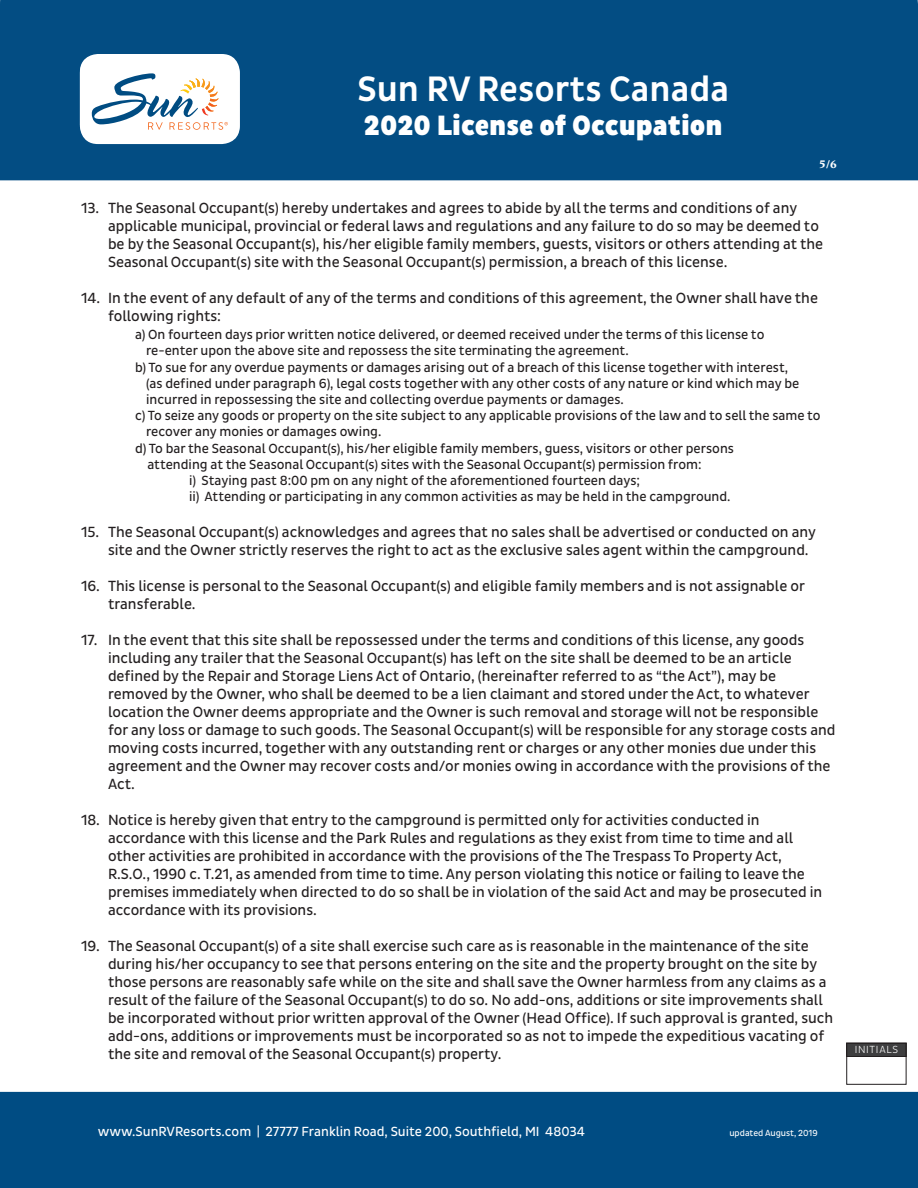
<style>
.page{position:relative;width:918px;height:1188px;background:#fff}
.page>*{position:absolute;margin:0;border:0;box-sizing:border-box;transform-origin:0 0}
.t1{font:500 36px "Pluto Sans Cond";color:#fff}
.t2{font:900 28.5px "Pluto Sans Cond";color:#fff}
.t3{font:15px/18px "Pluto Sans Cond";color:#231f20}
.t4{font:13.5px "Pluto Sans Cond";color:#231f20}
.t5{font:13.5px "Pluto Sans Cond";color:#fff}
.t6{font:700 12px "Meridien LT Std";color:#fff}
.t7{font:300 10.5px "Pluto Sans Cond";letter-spacing:.07em;color:#fff}
.t8{font:9px "Pluto Sans Cond";color:#fff}
</style>
<div class="page">
<div style="left:0;top:1092px;width:918px;height:96px;background:#004c83"></div>
<div style="left:0;top:0;width:918px;height:180px;background:#034d83"></div>
<div style="left:80px;top:54px;width:160px;height:89px;background:#fff;border-radius:18px"></div>
<div style="left:80px;top:56px;width:160px;height:88px;background:#fff;border-radius:18px"></div>
<svg style="left:92px;top:73px;width:136px;height:57px"></svg>
<div style="left:847px;top:1043px;width:59px;height:13px;background:#3e3e3f"></div>
<div style="left:846px;top:1043px;width:60px;height:14px;border:1px solid #231f20"></div>
<div style="left:847px;top:1043px;width:59px;height:42px;border:1px solid #231f20"></div>
<h1 class="t1" style="left:357px;top:68px;width:373px">Sun RV Resorts Canada</h1>
<h2 class="t2" style="left:364px;top:109px;width:360px">2020 License of Occupation</h2>
<p class="t6" style="left:819px;top:157px;width:19px">5/6</p>
<p class="t3" style="left:108px;top:199px;width:717px;text-indent:-27px">13. The Seasonal Occupant(s) hereby undertakes and agrees to abide by all the terms and conditions of any applicable municipal, provincial or federal laws and regulations and any failure to do so may be deemed to be by the Seasonal Occupant(s), his/her eligible family members, guests, visitors or others attending at the Seasonal Occupant(s) site with the Seasonal Occupant(s) permission, a breach of this license.</p>
<p class="t3" style="left:108px;top:289px;width:712px;text-indent:-27px">14. In the event of any default of any of the terms and conditions of this agreement, the Owner shall have the following rights:</p>
<p class="t4" style="left:135px;top:327px;width:631px">a) On fourteen days prior written notice delivered, or deemed received under the terms of this license to</p>
<p class="t4" style="left:146px;top:343px;width:484px">re-enter upon the above site and repossess the site terminating the agreement.</p>
<p class="t4" style="left:135px;top:359px;width:655px">b) To sue for any overdue payments or damages arising out of a breach of this license together with interest,</p>
<p class="t4" style="left:146px;top:376px;width:655px">(as defined under paragraph 6), legal costs together with any other costs of any nature or kind which may be</p>
<p class="t4" style="left:146px;top:392px;width:479px">incurred in repossessing the site and collecting overdue payments or damages.</p>
<p class="t4" style="left:135px;top:408px;width:687px">c) To seize any goods or property on the site subject to any applicable provisions of the law and to sell the same to</p>
<p class="t4" style="left:146px;top:424px;width:237px">recover any monies or damages owing.</p>
<p class="t4" style="left:135px;top:440px;width:601px">d) To bar the Seasonal Occupant(s), his/her eligible family members, guess, visitors or other persons</p>
<p class="t4" style="left:147px;top:457px;width:556px">attending at the Seasonal Occupant(s) sites with the Seasonal Occupant(s) permission from:</p>
<p class="t4" style="left:189px;top:473px;width:453px">i) Staying past 8:00 pm on any night of the aforementioned fourteen days;</p>
<p class="t4" style="left:189px;top:489px;width:543px">ii) Attending or participating in any common activities as may be held in the campground.</p>
<p class="t3" style="left:108px;top:523px;width:710px;text-indent:-27px">15. The Seasonal Occupant(s) acknowledges and agrees that no sales shall be advertised or conducted on any site and the Owner strictly reserves the right to act as the exclusive sales agent within the campground.</p>
<p class="t3" style="left:108px;top:577px;width:698px;text-indent:-27px">16. This license is personal to the Seasonal Occupant(s) and eligible family members and is not assignable or transferable.</p>
<p class="t3" style="left:108px;top:631px;width:729px;text-indent:-27px">17. In the event that this site shall be repossessed under the terms and conditions of this license, any goods including any trailer that the Seasonal Occupant(s) has left on the site shall be deemed to be an article defined by the Repair and Storage Liens Act of Ontario, (hereinafter referred to as “the Act”), may be removed by the Owner, who shall be deemed to be a lien claimant and stored under the Act, to whatever location the Owner deems appropriate and the Owner is such removal and storage will not be responsible for any loss or damage to such goods. The Seasonal Occupant(s) will be responsible for any storage costs and moving costs incurred, together with any outstanding rent or charges or any other monies due under this agreement and the Owner may recover costs and/or monies owing in accordance with the provisions of the Act.</p>
<p class="t3" style="left:108px;top:811px;width:716px;text-indent:-27px">18. Notice is hereby given that entry to the campground is permitted only for activities conducted in accordance with this license and the Park Rules and regulations as they exist from time to time and all other activities are prohibited in accordance with the provisions of the The Trespass To Property Act, R.S.O., 1990 c. T.21, as amended from time to time. Any person violating this notice or failing to leave the premises immediately when directed to do so shall be in violation of the said Act and may be prosecuted in accordance with its provisions.</p>
<p class="t3" style="left:108px;top:937px;width:727px;text-indent:-27px">19. The Seasonal Occupant(s) of a site shall exercise such care as is reasonable in the maintenance of the site during his/her occupancy to see that persons entering on the site and the property brought on the site by those persons are reasonably safe while on the site and shall save the Owner harmless from any claims as a result of the failure of the Seasonal Occupant(s) to do so. No add-ons, additions or site improvements shall be incorporated without prior written approval of the Owner (Head Office). If such approval is granted, such add-ons, additions or improvements must be incorporated so as not to impede the expeditious vacating of the site and removal of the Seasonal Occupant(s) property.</p>
<p class="t7" style="left:855px;top:1044px;width:45px">INITIALS</p>
<p class="t5" style="left:98px;top:1124px;width:489px">www.SunRVResorts.com | 27777 Franklin Road, Suite 200, Southfield, MI 48034</p>
<p class="t8" style="left:729px;top:1128px;width:90px">updated August, 2019</p>
</div>
